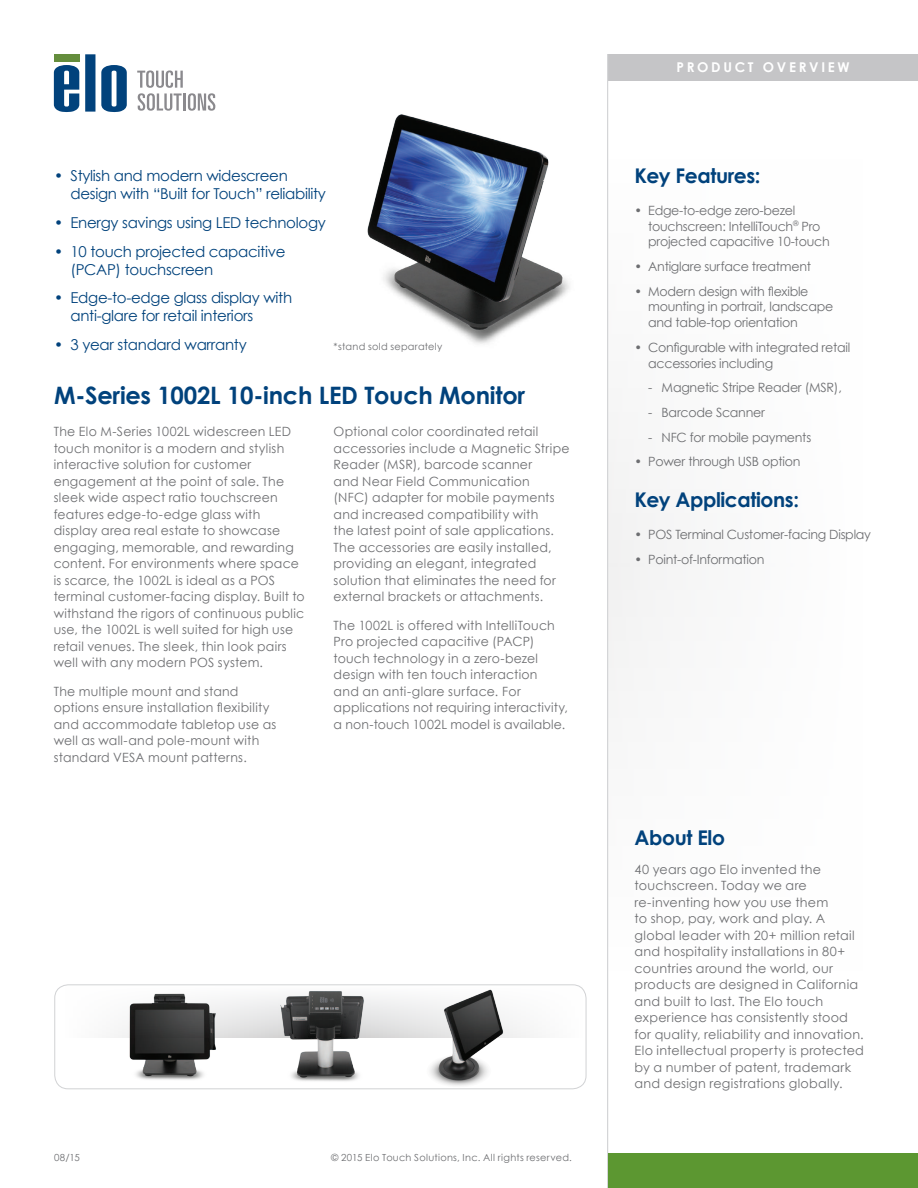
<style>
.page{position:relative;width:918px;height:1188px;background:#fff}
.page>*{position:absolute;margin:0;border:0;box-sizing:border-box;transform-origin:0 0}
.t1{font:700 24px "Century Gothic";letter-spacing:-.01em;color:#01427c}
.t2{font:700 20.25px "Century Gothic";letter-spacing:-.02em;color:#01427c}
.t3{font:15px/18px "Century Gothic";letter-spacing:-.02em;color:#01427c}
.t4{font:700 13.5px "Century Gothic";letter-spacing:.2em;color:#fff}
.t5{font:12.75px/16.5px "Century Gothic";letter-spacing:.015em;color:#6d6e71}
.t6{font:12.75px/15.8px "Century Gothic";letter-spacing:-.02em;color:#6d6e71}
.t7{font:9.75px "Century Gothic";letter-spacing:.03em;color:#6d6e71}
</style>
<div class="page">
<img style="left:367px;top:114px;width:203px;height:230px">
<div style="left:608px;top:54px;width:310px;height:27px;background:#c5c5c7"></div>
<hr style="left:607px;top:54px;width:1px;height:1134px;background:#d1d2d4">
<div style="left:608px;top:1153px;width:310px;height:35px;background:#5c9731"></div>
<div style="left:85px;top:54px;width:10px;height:58px;background:#01427c"></div>
<svg style="left:54px;top:65px;width:25px;height:47px"></svg>
<svg style="left:101px;top:65px;width:26px;height:47px"></svg>
<div style="left:54px;top:54px;width:26px;height:8px;background:#648d3c"></div>
<svg style="left:137px;top:70px;width:78px;height:41px"></svg>
<img style="left:129px;top:1038px;width:87px;height:42px">
<img style="left:430px;top:1038px;width:67px;height:48px">
<img style="left:290px;top:1038px;width:69px;height:43px">
<svg style="left:56px;top:986px;width:531px;height:52px"></svg>
<div style="left:54px;top:984px;width:532px;height:105px;border:1px solid #d1d2d4;border-radius:14px"></div>
<p class="t3" style="left:70px;top:168px;width:257px;text-indent:-16px">• Stylish and modern widescreen design with “Built for Touch” reliability</p>
<p class="t3" style="left:54px;top:215px;width:273px">• Energy savings using LED technology</p>
<p class="t3" style="left:70px;top:244px;width:216px;text-indent:-16px">• 10 touch projected capacitive (PCAP) touchscreen</p>
<p class="t3" style="left:70px;top:290px;width:223px;text-indent:-16px">• Edge-to-edge glass display with anti-glare for retail interiors</p>
<p class="t3" style="left:54px;top:337px;width:194px">• 3 year standard warranty</p>
<p class="t7" style="left:334px;top:342px;width:110px">*stand sold separately</p>
<h1 class="t1" style="left:54px;top:386px;width:473px">M-Series 1002L 10-inch LED Touch Monitor</h1>
<p class="t5" style="left:54px;top:424px;width:253px">The Elo M-Series 1002L widescreen LED touch monitor is a modern and stylish interactive solution for customer engagement at the point of sale. The sleek wide aspect ratio touchscreen features edge-to-edge glass with display area real estate to showcase engaging, memorable, and rewarding content. For environments where space is scarce, the 1002L is ideal as a POS terminal customer-facing display. Built to withstand the rigors of continuous public use, the 1002L is well suited for high use retail venues. The sleek, thin look pairs well with any modern POS system.</p>
<p class="t5" style="left:54px;top:684px;width:224px">The multiple mount and stand options ensure installation lexibility and accommodate tabletop use as well as wall-and pole-mount with standard VESA mount patterns.</p>
<p class="t5" style="left:334px;top:424px;width:237px">Optional color coordinated retail accessories include a Magnetic Stripe Reader (MSR), barcode scanner<br>and Near Field Communication<br>(NFC) adapter for mobile payments and increased compatibility with<br>the latest point of sale applications.<br>The accessories are easily installed, providing an elegant, integrated solution that eliminates the need for external brackets or attachments.</p>
<p class="t5" style="left:334px;top:618px;width:236px">The 1002L is offered with IntelliTouch Pro projected capacitive (PACP) touch technology in a zero-bezel design with ten touch interaction<br>and an anti-glare surface. For applications not requiring interactivity, a non-touch 1002L model is available.</p>
<p class="t7" style="left:54px;top:1153px;width:28px">08/15</p>
<p class="t7" style="left:331px;top:1153px;width:242px">© 2015 Elo Touch Solutions, Inc. All rights reserved.</p>
<p class="t4" style="left:676px;top:62px;width:175px">PRODUCT OVERVIEW</p>
<h2 class="t2" style="left:635px;top:168px;width:127px">Key Features:</h2>
<p class="t6" style="left:648px;top:204px;width:183px;text-indent:-14px">• Edge-to-edge zero-bezel touchscreen: IntelliTouch<sup>®</sup> Pro projected capacitive 10-touch</p>
<p class="t6" style="left:635px;top:260px;width:178px">• Antiglare surface treatment</p>
<p class="t6" style="left:648px;top:283px;width:187px;text-indent:-13px">• Modern design with lexible mounting in portrait, landscape and table-top orientation</p>
<p class="t6" style="left:648px;top:340px;width:204px;text-indent:-14px">• Conigurable with integrated retail accessories including</p>
<p class="t6" style="left:648px;top:381px;width:195px">- Magnetic Stripe Reader (MSR),</p>
<p class="t6" style="left:648px;top:406px;width:118px">- Barcode Scanner</p>
<p class="t6" style="left:648px;top:430px;width:165px">- NFC for mobile payments</p>
<p class="t6" style="left:635px;top:455px;width:167px">• Power through USB option</p>
<h2 class="t2" style="left:635px;top:492px;width:166px">Key Applications:</h2>
<p class="t6" style="left:635px;top:527px;width:238px">• POS Terminal Customer-facing Display</p>
<p class="t6" style="left:635px;top:552px;width:131px">• Point-of-Information</p>
<h2 class="t2" style="left:635px;top:830px;width:92px">About Elo</h2>
<p class="t5" style="left:635px;top:862px;width:231px">40 years ago Elo invented the touchscreen. Today we are re-inventing how you use them<br>to shop, pay, work and play. A global leader with 20+ million retail and hospitality installations in 80+ countries around the world, our products are designed in California and built to last. The Elo touch experience has consistently stood for quality, reliability and innovation.<br>Elo intellectual property is protected by a number of patent, trademark and design registrations globally.</p>
</div>
